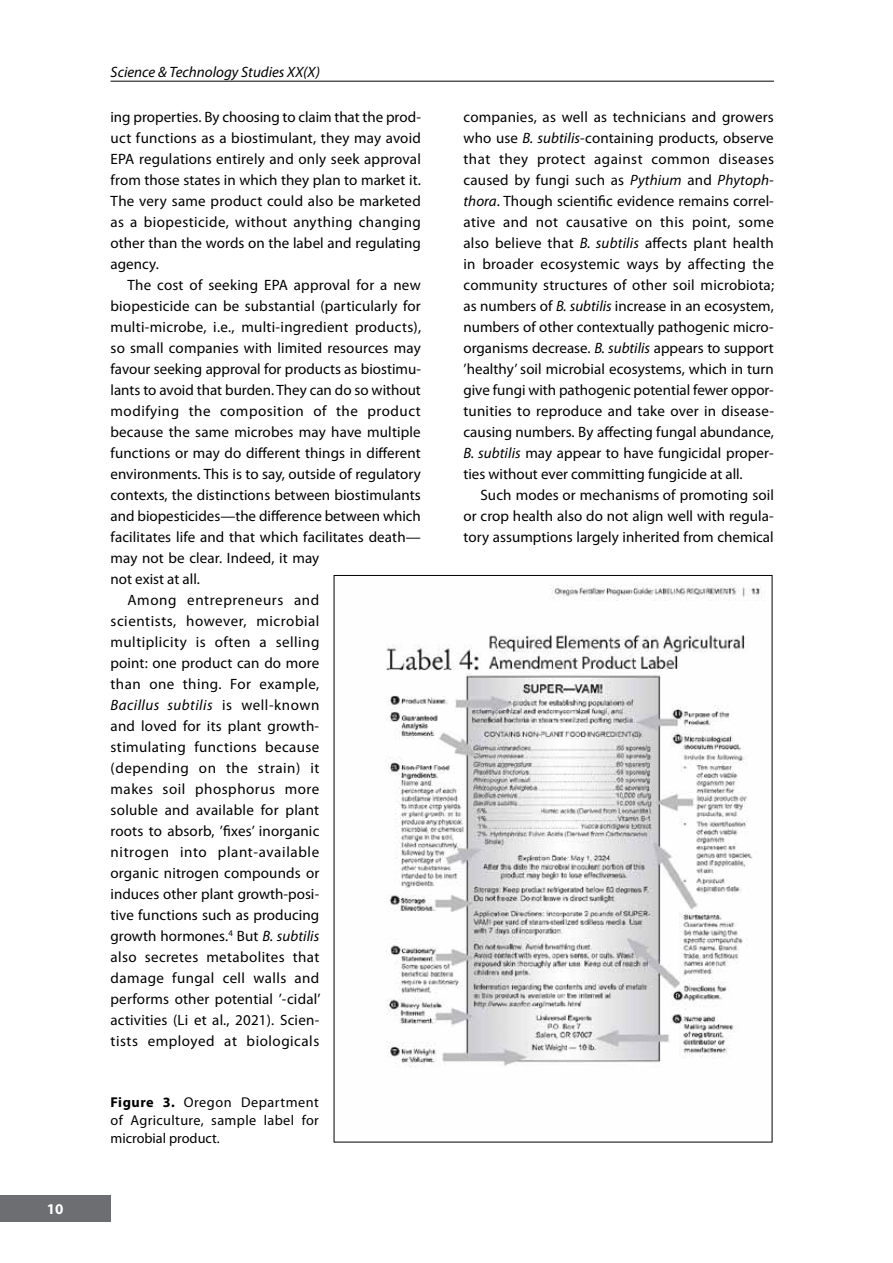
<style>
.page{position:relative;width:893px;height:1263px;background:#fff}
.page>*{position:absolute;margin:0;border:0;box-sizing:border-box;transform-origin:0 0}
.t1{font:15px/21px "Myriad Pro";letter-spacing:.01em;color:#000;text-align:justify}
.t2{font:15px "Myriad Pro";letter-spacing:.035em;color:#000}
.t3{font:15px "Myriad Pro";letter-spacing:.03em;color:#000}
.t4{font:15px "Myriad Pro";letter-spacing:.04em;color:#000}
.t5{font:italic 15px "Myriad Pro";color:#000}
.t6{font:italic 15px "Myriad Pro";letter-spacing:.03em;color:#000}
.t7{font:15px "Myriad Pro";letter-spacing:.045em;color:#000}
.t8{font:700 15px "Myriad Pro";color:#fff}
.t9{font:14.25px/18px "Myriad Pro";letter-spacing:.025em;color:#000;text-align:justify}
.s1{font-style:normal}
.s2{font-style:italic}
.s3{font-weight:700}
</style>
<div class="page">
<div style="left:0;top:1195px;width:111px;height:27px;background:#6d6e71"></div>
<hr style="left:111px;top:81px;width:663px;height:1px;background:#000">
<img style="left:335px;top:576px;width:437px;height:566px">
<hr style="left:334px;top:575px;width:438px;height:1px;background:#000">
<hr style="left:772px;top:575px;width:1px;height:567px;background:#000">
<hr style="left:334px;top:1142px;width:438px;height:1px;background:#000">
<hr style="left:334px;top:575px;width:1px;height:567px;background:#000">
<p class="t8" style="left:47px;top:1199px;width:18px">10</p>
<p class="t5" style="left:111px;top:63px;width:211px">Science &amp; Technology Studies XX(X)</p>
<p class="t1" style="left:111px;top:106px;width:312px">ing properties. By choosing to claim that the prod&shy;uct functions as a biostimulant, they may avoid EPA regulations entirely and only seek approval from those states in which they plan to market it.<br>The very same product could also be marketed as a biopesticide, without anything changing other than the words on the label and regulating agency.</p>
<p class="t1" style="left:128px;top:274px;width:295px">The cost of seeking EPA approval for a new</p>
<p class="t1" style="left:111px;top:295px;width:312px">biopesticide can be substantial (particularly for</p>
<p class="t1" style="left:111px;top:316px;width:312px">multi-microbe, i.e., multi-ingredient products),</p>
<p class="t1" style="left:111px;top:337px;width:312px">so small companies with limited resources may</p>
<p class="t1" style="left:111px;top:358px;width:312px">favour seeking approval for products as biostimu-</p>
<p class="t1" style="left:111px;top:379px;width:312px">lants to avoid that burden. They can do so without</p>
<p class="t2" style="left:111px;top:402px;width:312px">modifying the composition of the product</p>
<p class="t1" style="left:111px;top:421px;width:312px">because the same microbes may have multiple</p>
<p class="t1" style="left:111px;top:442px;width:312px">functions or may do different things in different</p>
<p class="t1" style="left:111px;top:463px;width:312px">environments. This is to say, outside of regulatory</p>
<p class="t1" style="left:111px;top:484px;width:312px">contexts, the distinctions between biostimulants</p>
<p class="t1" style="left:111px;top:505px;width:312px">and biopesticides—the difference between which</p>
<p class="t1" style="left:111px;top:526px;width:312px">facilitates life and that which facilitates death—</p>
<p class="t1" style="left:111px;top:547px;width:210px">may not be clear. Indeed, it may</p>
<p class="t1" style="left:111px;top:568px;width:91px">not exist at all.</p>
<p class="t4" style="left:128px;top:591px;width:193px">Among entrepreneurs and</p>
<p class="t2" style="left:111px;top:612px;width:210px">scientists, however, microbial</p>
<p class="t2" style="left:111px;top:633px;width:210px">multiplicity is often a selling</p>
<p class="t1" style="left:111px;top:652px;width:210px">point: one product can do more</p>
<p class="t3" style="left:111px;top:675px;width:210px">than one thing. For example,</p>
<p class="t6" style="left:111px;top:696px;width:210px">Bacillus subtilis <span class="s1">is well-known</span></p>
<p class="t1" style="left:111px;top:715px;width:210px">and loved for its plant growth-</p>
<p class="t3" style="left:111px;top:738px;width:210px">stimulating functions because</p>
<p class="t4" style="left:111px;top:759px;width:210px">(depending on the strain) it</p>
<p class="t2" style="left:111px;top:780px;width:210px">makes soil phosphorus more</p>
<p class="t1" style="left:111px;top:799px;width:210px">soluble and available for plant</p>
<p class="t1" style="left:111px;top:820px;width:210px">roots to absorb, ’fixes’ inorganic</p>
<p class="t7" style="left:111px;top:843px;width:210px">nitrogen into plant-available</p>
<p class="t1" style="left:111px;top:862px;width:210px">organic nitrogen compounds or</p>
<p class="t1" style="left:111px;top:883px;width:210px">induces other plant growth-posi-</p>
<p class="t1" style="left:111px;top:904px;width:210px">tive functions such as producing</p>
<p class="t1" style="left:111px;top:925px;width:210px">growth hormones.<sup>4</sup> But <span class="s2">B. subtilis</span></p>
<p class="t1" style="left:111px;top:946px;width:210px">also secretes metabolites that</p>
<p class="t3" style="left:111px;top:969px;width:210px">damage fungal cell walls and</p>
<p class="t1" style="left:111px;top:988px;width:212px">performs other potential ’-cidal’</p>
<p class="t1" style="left:111px;top:1009px;width:210px">activities (Li et al., 2021). Scien-</p>
<p class="t2" style="left:111px;top:1032px;width:210px">tists employed at biologicals</p>
<p class="t9" style="left:111px;top:1093px;width:210px"><span class="s3">Figure 3.</span> Oregon Department of Agriculture, sample label for microbial product.</p>
<p class="t1" style="left:463px;top:106px;width:312px">companies, as well as technicians and growers who use <span class="s2">B. subtilis</span>-containing products, observe that they protect against common diseases caused by fungi such as <span class="s2">Pythium</span> and <span class="s2">Phytoph&shy;thora</span>. Though scientific evidence remains correl&shy;ative and not causative on this point, some also believe that <span class="s2">B. subtilis</span> affects plant health in broader ecosystemic ways by affecting the community structures of other soil microbiota; as numbers of <span class="s2">B. subtilis</span> increase in an ecosystem, numbers of other contextually pathogenic micro&shy;organisms decrease. <span class="s2">B. subtilis</span> appears to support ’healthy’ soil microbial ecosystems, which in turn give fungi with pathogenic potential fewer oppor&shy;tunities to reproduce and take over in disease&shy;causing numbers. By affecting fungal abundance, <span class="s2">B. subtilis</span> may appear to have fungicidal proper&shy;ties without ever committing fungicide at all.</p>
<p class="t1" style="left:463px;top:484px;width:312px;text-indent:17px">Such modes or mechanisms of promoting soil or crop health also do not align well with regula&shy;tory assumptions largely inherited from chemical</p>
</div>
